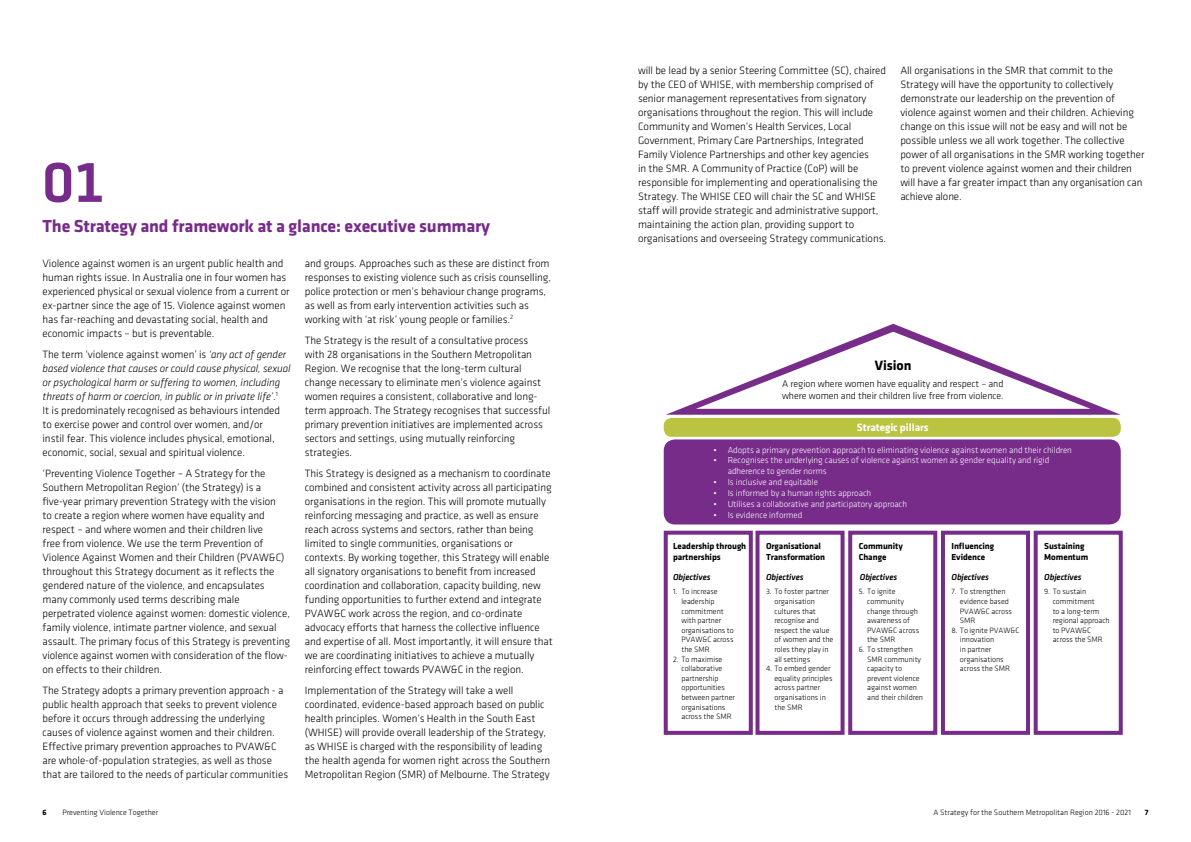
<style>
.page{position:relative;width:1191px;height:842px;background:#fff}
.page>*{position:absolute;margin:0;border:0;box-sizing:border-box;transform-origin:0 0}
.t1{font:60px "Klavika Medium TF";color:#772c8a}
.t2{font:700 18px "Klavika";letter-spacing:-.01em;color:#772c8a}
.t3{font:700 14px "Klavika";letter-spacing:-.005em;color:#000}
.t4{font:300 11px/14px "Klavika";letter-spacing:-.005em;color:#000}
.t5{font:700 11px "Klavika";letter-spacing:-.005em;color:#fff}
.t6{font:300 10px/12px "Klavika";letter-spacing:-.005em;color:#000}
.t7{font:300 9px/10.8px "Klavika";letter-spacing:-.005em;color:#fff}
.t8{font:700 9px/10.8px "Klavika";letter-spacing:-.005em;color:#000}
.t9{font:italic 500 9px "Klavika";letter-spacing:-.005em;color:#000}
.t10{font:300 8px/9.6px "Klavika";letter-spacing:-.005em;color:#000}
.t11{font:700 8px "Klavika";color:#000}
.s1{font-style:italic}
</style>
<div class="page">
<div style="left:663px;top:531px;width:90px;height:204px;border:4px solid #772c8a"></div>
<div style="left:755px;top:531px;width:89px;height:204px;border:4px solid #772c8a"></div>
<div style="left:848px;top:531px;width:89px;height:204px;border:4px solid #772c8a"></div>
<div style="left:941px;top:531px;width:89px;height:204px;border:4px solid #772c8a"></div>
<div style="left:1033px;top:531px;width:89px;height:204px;border:4px solid #772c8a"></div>
<div style="left:663px;top:418px;width:457px;height:19px;background:#bbc441;border-radius:8px"></div>
<svg style="left:666px;top:324px;width:454px;height:91px"></svg>
<svg style="left:696px;top:332px;width:394px;height:77px"></svg>
<div style="left:663px;top:439px;width:457px;height:85px;background:#772c8a;border-radius:11px"></div>
<h1 class="t1" style="left:43px;top:150px;width:65px">01</h1>
<h2 class="t2" style="left:43px;top:217px;width:449px">The Strategy and framework at a glance: executive summary</h2>
<p class="t4" style="left:43px;top:256px;width:248px">Violence against women is an urgent public health and human rights issue. In Australia one in four women has experienced physical or sexual violence from a current or ex-partner since the age of 15. Violence against women has far-reaching and devastating social, health and economic impacts – but is preventable.</p>
<p class="t4" style="left:43px;top:347px;width:250px">The term ‘violence against women’ is <span class="s1">‘any act of gender based violence that causes or could cause physical, sexual or psychological harm or suffering to women, including threats of harm or coercion, in public or in private life’</span>.<sup>1<br></sup>It is predominately recognised as behaviours intended to exercise power and control over women, and/or<br>instil fear. This violence includes physical, emotional, economic, social, sexual and spiritual violence.</p>
<p class="t4" style="left:43px;top:466px;width:249px">‘Preventing Violence Together – A Strategy for the Southern Metropolitan Region’ (the Strategy) is a five-year primary prevention Strategy with the vision<br>to create a region where women have equality and respect – and where women and their children live<br>free from violence. We use the term Prevention of Violence Against Women and their Children (PVAW&amp;C) throughout this Strategy document as it reflects the gendered nature of the violence, and encapsulates many commonly used terms describing male perpetrated violence against women: domestic violence, family violence, intimate partner violence, and sexual assault. The primary focus of this Strategy is preventing violence against women with consideration of the flow&shy;on effects to their children.</p>
<p class="t4" style="left:43px;top:684px;width:247px">The Strategy adopts a primary prevention approach - a public health approach that seeks to prevent violence before it occurs through addressing the underlying causes of violence against women and their children.<br>Effective primary prevention approaches to PVAW&amp;C are whole-of-population strategies, as well as those that are tailored to the needs of particular communities</p>
<p class="t4" style="left:305px;top:256px;width:248px">and groups. Approaches such as these are distinct from responses to existing violence such as crisis counselling, police protection or men’s behaviour change programs, as well as from early intervention activities such as working with ‘at risk’ young people or families.<sup>2</sup></p>
<p class="t4" style="left:305px;top:333px;width:247px">The Strategy is the result of a consultative process with 28 organisations in the Southern Metropolitan Region. We recognise that the long-term cultural change necessary to eliminate men’s violence against women requires a consistent, collaborative and long&shy;term approach. The Strategy recognises that successful primary prevention initiatives are implemented across sectors and settings, using mutually reinforcing strategies.</p>
<p class="t4" style="left:305px;top:466px;width:249px">This Strategy is designed as a mechanism to coordinate combined and consistent activity across all participating organisations in the region. This will promote mutually reinforcing messaging and practice, as well as ensure reach across systems and sectors, rather than being limited to single communities, organisations or contexts. By working together, this Strategy will enable all signatory organisations to benefit from increased coordination and collaboration, capacity building, new funding opportunities to further extend and integrate PVAW&amp;C work across the region, and co-ordinate advocacy efforts that harness the collective influence and expertise of all. Most importantly, it will ensure that we are coordinating initiatives to achieve a mutually reinforcing effect towards PVAW&amp;C in the region.</p>
<p class="t4" style="left:305px;top:684px;width:247px">Implementation of the Strategy will take a well coordinated, evidence-based approach based on public health principles. Women’s Health in the South East (WHISE) will provide overall leadership of the Strategy, as WHISE is charged with the responsibility of leading the health agenda for women right across the Southern Metropolitan Region (SMR) of Melbourne. The Strategy</p>
<p class="t4" style="left:638px;top:64px;width:250px">will be lead by a senior Steering Committee (SC), chaired by the CEO of WHISE, with membership comprised of senior management representatives from signatory organisations throughout the region. This will include Community and Women’s Health Services, Local Government, Primary Care Partnerships, Integrated Family Violence Partnerships and other key agencies<br>in the SMR. A Community of Practice (CoP) will be responsible for implementing and operationalising the Strategy. The WHISE CEO will chair the SC and WHISE staff will provide strategic and administrative support, maintaining the action plan, providing support to organisations and overseeing Strategy communications.</p>
<p class="t4" style="left:900px;top:64px;width:246px">All organisations in the SMR that commit to the Strategy will have the opportunity to collectively demonstrate our leadership on the prevention of violence against women and their children. Achieving change on this issue will not be easy and will not be possible unless we all work together. The collective power of all organisations in the SMR working together to prevent violence against women and their children will have a far greater impact than any organisation can achieve alone.</p>
<p class="t3" style="left:875px;top:358px;width:38px">Vision</p>
<p class="t6" style="left:782px;top:378px;width:223px">A region where women have equality and respect – and where women and their children live free from violence.</p>
<p class="t5" style="left:857px;top:422px;width:73px">Strategic pillars</p>
<p class="t7" style="left:713px;top:444px;width:360px">• Adopts a primary prevention approach to eliminating violence against women and their children</p>
<p class="t7" style="left:727px;top:455px;width:323px;text-indent:-14px">• Recognises the underlying causes of violence against women as gender equality and rigid adherence to gender norms</p>
<p class="t7" style="left:713px;top:477px;width:106px">• Is inclusive and equitable</p>
<p class="t7" style="left:713px;top:488px;width:159px">• Is informed by a human rights approach</p>
<p class="t7" style="left:713px;top:498px;width:195px">• Utilises a collaborative and participatory approach</p>
<p class="t7" style="left:713px;top:509px;width:90px">• Is evidence informed</p>
<p class="t8" style="left:673px;top:541px;width:75px">Leadership through partnerships</p>
<p class="t9" style="left:673px;top:572px;width:39px">Objectives</p>
<p class="t10" style="left:867px;top:587px;width:53px;text-indent:-9px">5. To ignite community change through awareness of<br>PVAW&amp;C across the SMR</p>
<p class="t10" style="left:867px;top:644px;width:57px;text-indent:-9px">6. To strengthen<br>SMR community capacity to prevent violence against women and their children</p>
<p class="t8" style="left:766px;top:541px;width:61px">Organisational<br>Transformation</p>
<p class="t8" style="left:858px;top:541px;width:46px">Community<br>Change</p>
<p class="t8" style="left:951px;top:541px;width:44px">Influencing<br>Evidence</p>
<p class="t8" style="left:1044px;top:541px;width:46px">Sustaining<br>Momentum</p>
<p class="t9" style="left:766px;top:572px;width:39px">Objectives</p>
<p class="t9" style="left:859px;top:572px;width:39px">Objectives</p>
<p class="t9" style="left:951px;top:572px;width:39px">Objectives</p>
<p class="t9" style="left:1044px;top:572px;width:39px">Objectives</p>
<p class="t10" style="left:774px;top:587px;width:60px;text-indent:-9px">3. To foster partner organisation cultures that recognise and respect the value of women and the roles they play in all settings</p>
<p class="t10" style="left:774px;top:664px;width:59px;text-indent:-9px">4. To embed gender equality principles across partner organisations in the SMR</p>
<p class="t10" style="left:960px;top:587px;width:53px;text-indent:-9px">7. To strengthen evidence based<br>PVAW&amp;C across<br>SMR</p>
<p class="t10" style="left:960px;top:625px;width:61px;text-indent:-9px">8. To ignite PVAW&amp;C innovation<br>in partner organisations across the SMR</p>
<p class="t10" style="left:1052px;top:587px;width:59px;text-indent:-9px">9. To sustain commitment<br>to a long-term regional approach to PVAW&amp;C across the SMR</p>
<p class="t10" style="left:681px;top:587px;width:54px;text-indent:-9px">1. To increase leadership commitment with partner organisations to<br>PVAW&amp;C across the SMR</p>
<p class="t10" style="left:681px;top:654px;width:55px;text-indent:-9px">2. To maximise collaborative partnership opportunities between partner organisations across the SMR</p>
<p class="t11" style="left:43px;top:808px;width:6px">6</p>
<p class="t10" style="left:62px;top:808px;width:97px">Preventing Violence Together</p>
<p class="t10" style="left:933px;top:808px;width:199px">A Strategy for the Southern Metropolitan Region 2016 - 2021</p>
<p class="t11" style="left:1144px;top:808px;width:5px">7</p>
</div>
